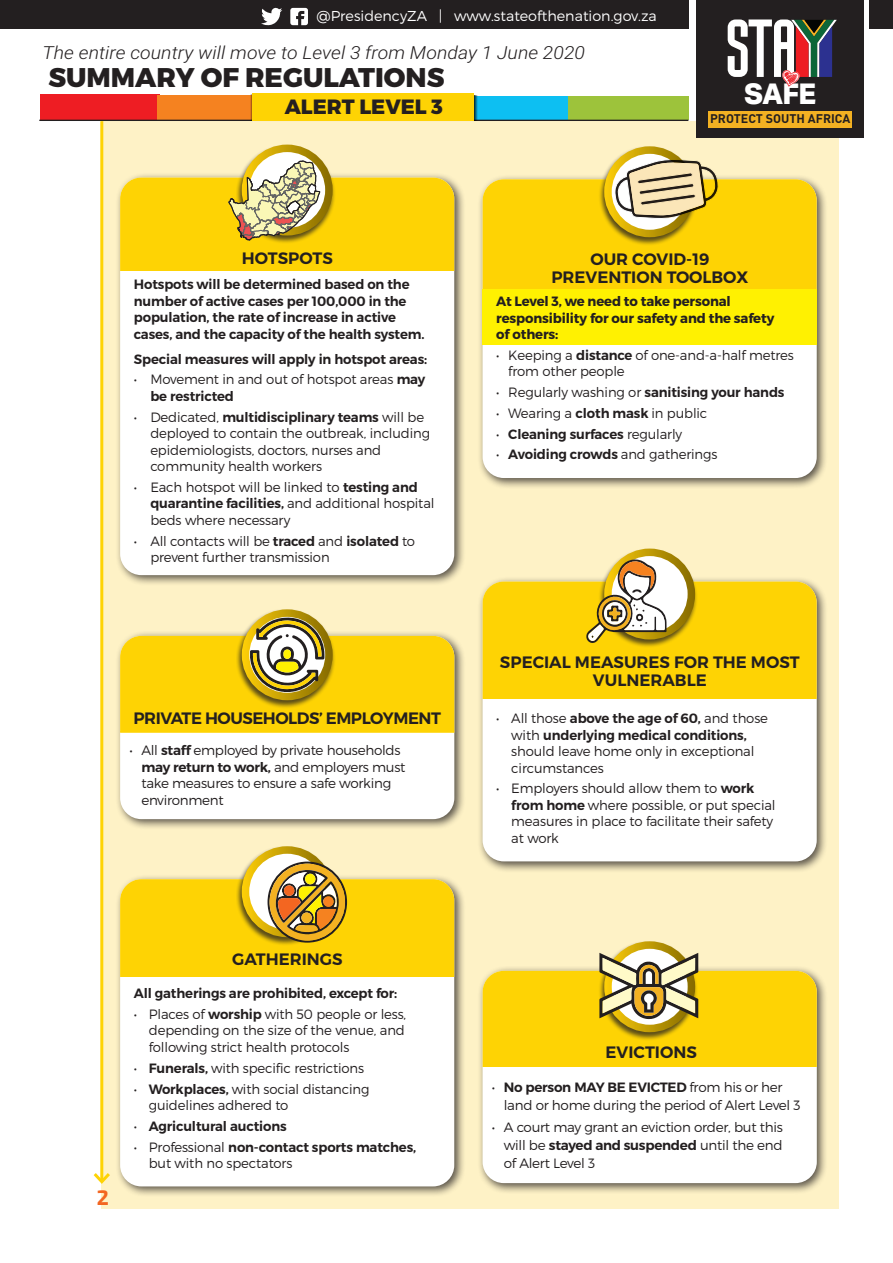
<style>
.page{position:relative;width:893px;height:1263px;background:#fff}
.page>*{position:absolute;margin:0;border:0;box-sizing:border-box;transform-origin:0 0}
.t1{font:800 28.5px "Aktiv Grotesk";color:#fff}
.t2{font:27px "Trueno Ex Bd";color:#231f20}
.t3{font:700 21px "Exo 2";color:#f36621}
.t4{font:20.7px "Trueno Ex Bd";color:#231f20}
.t5{font:italic 300 18px "Roboto";color:#231f20;scale:1.08 1}
.t6{font:16.5px/18px "Trueno S Bd";color:#231f20;text-align:center}
.t7{font:16.5px "Trueno S Bd";letter-spacing:-.03em;color:#231f20}
.t8{font:14.4px "Trueno Lt";color:#fff}
.t9{font:13.5px/16.5px "Trueno Lt";letter-spacing:-.01em;color:#231f20}
.t10{font:13.5px/16.5px "Trueno S Bd";letter-spacing:-.01em;color:#231f20}
.t11{font:13.5px/16.5px "Trueno Bd";letter-spacing:-.01em;color:#231f20}
.t12{font:700 12.45px "DIN";color:#231f20}
.s1{font-family:"Trueno S Bd"}
.s2{font-family:"Trueno Lt"}
</style>
<div class="page">
<div style="left:102px;top:121px;width:737px;height:1088px;background:#fef2c6"></div>
<div style="left:697px;top:0;width:167px;height:138px;background:#231f20"></div>
<svg style="left:728px;top:19px;width:109px;height:68px"></svg>
<div style="left:708px;top:111px;width:144px;height:16px;background:#f3b122"></div>
<div style="left:40px;top:95px;width:119px;height:25px;background:#ee1d23"></div>
<div style="left:158px;top:95px;width:140px;height:25px;background:#f58220"></div>
<div style="left:448px;top:96px;width:120px;height:23px;background:#0dbff2"></div>
<div style="left:568px;top:96px;width:120px;height:23px;background:#9dc33b"></div>
<hr style="left:100px;top:121px;width:3px;height:1061px;background:#fed304">
<svg style="left:93px;top:1170px;width:17px;height:16px"></svg>
<div style="left:0;top:0;width:688px;height:29px;background:#231f20"></div>
<hr style="left:39px;top:120px;width:649px;height:1px;background:#231f20">
<hr style="left:474px;top:96px;width:3px;height:25px;background:#231f20">
<hr style="left:250px;top:95px;width:3px;height:26px;background:#231f20">
<div style="left:253px;top:94px;width:221px;height:27px;background:#fed304"></div>
<div style="left:870px;top:0;width:23px;height:29px;background:#231f20"></div>
<svg style="left:261px;top:8px;width:21px;height:17px"></svg>
<svg style="left:290px;top:8px;width:18px;height:17px"></svg>
<div style="left:115px;top:631px;width:350px;height:199px;background:#231f20;opacity:.75"></div>
<div style="left:120px;top:636px;width:334px;height:183px;background:#fff;border-radius:21px"></div>
<div style="left:242px;top:609px;width:91px;height:91px;border:8px solid #fff;border-radius:50%"></div>
<svg style="left:120px;top:616px;width:334px;height:117px"></svg>
<div style="left:477px;top:576px;width:351px;height:297px;background:#231f20;opacity:.75"></div>
<div style="left:483px;top:581px;width:334px;height:280px;background:#fff;border-radius:21px"></div>
<div style="left:483px;top:581px;width:334px;height:117px;background:#fed304"></div>
<div style="left:598px;top:548px;width:100px;height:100px;background:#231f20;opacity:.75"></div>
<svg style="left:608px;top:552px;width:83px;height:84px"></svg>
<div style="left:604px;top:549px;width:91px;height:90px;border:8px solid #fff;border-radius:50%"></div>
<svg style="left:586px;top:557px;width:81px;height:86px"></svg>
<div style="left:115px;top:874px;width:350px;height:323px;background:#231f20;opacity:.75"></div>
<div style="left:120px;top:879px;width:334px;height:307px;background:#fff;border-radius:21px"></div>
<div style="left:120px;top:879px;width:334px;height:97px;background:#fed304"></div>
<div style="left:236px;top:845px;width:99px;height:100px;background:#231f20;opacity:.75"></div>
<svg style="left:245px;top:850px;width:84px;height:83px"></svg>
<div style="left:242px;top:846px;width:91px;height:91px;border:8px solid #fff;border-radius:50%"></div>
<svg style="left:268px;top:861px;width:79px;height:82px;background:#c19943"></svg>
<div style="left:477px;top:174px;width:351px;height:315px;background:#231f20;opacity:.75"></div>
<div style="left:483px;top:179px;width:334px;height:299px;background:#fff;border-radius:21px"></div>
<div style="left:483px;top:179px;width:334px;height:111px;background:#fed304"></div>
<div style="left:598px;top:146px;width:100px;height:100px;background:#231f20;opacity:.75"></div>
<svg style="left:608px;top:150px;width:83px;height:83px"></svg>
<div style="left:604px;top:146px;width:91px;height:91px;border:8px solid #fff;border-radius:50%"></div>
<svg style="left:614px;top:158px;width:105px;height:61px"></svg>
<div style="left:483px;top:289px;width:334px;height:56px;background:#fff101"></div>
<div style="left:115px;top:172px;width:350px;height:414px;background:#231f20;opacity:.75"></div>
<div style="left:120px;top:178px;width:334px;height:397px;background:#fff;border-radius:21px"></div>
<div style="left:120px;top:178px;width:334px;height:92px;background:#fed304"></div>
<div style="left:236px;top:144px;width:99px;height:100px;background:#231f20;opacity:.75"></div>
<svg style="left:245px;top:148px;width:84px;height:84px"></svg>
<div style="left:242px;top:145px;width:91px;height:90px;border:8px solid #fff;border-radius:50%"></div>
<svg style="left:205px;top:160px;width:116px;height:81px"></svg>
<div style="left:477px;top:965px;width:351px;height:229px;background:#231f20;opacity:.75"></div>
<div style="left:483px;top:971px;width:334px;height:212px;background:#fff;border-radius:21px"></div>
<div style="left:483px;top:971px;width:334px;height:96px;background:#fed304"></div>
<div style="left:598px;top:940px;width:100px;height:100px;background:#231f20;opacity:.75"></div>
<svg style="left:608px;top:945px;width:83px;height:83px"></svg>
<div style="left:604px;top:941px;width:91px;height:91px;border:8px solid #fff;border-radius:50%"></div>
<svg style="left:599px;top:953px;width:99px;height:66px;background:#b8aa79"></svg>
<p class="t8" style="left:317px;top:7px;width:342px">@PresidencyZA | www.stateofthenation.gov.za</p>
<p class="t5" style="left:43px;top:39px;width:504px">The entire country will move to Level 3 from Monday 1 June 2020</p>
<p class="t2" style="left:48px;top:61px;width:397px">SUMMARY OF REGULATIONS</p>
<p class="t4" style="left:285px;top:94px;width:160px">ALERT LEVEL 3</p>
<p class="t1" style="left:744px;top:76px;width:74px">SAFE</p>
<p class="t12" style="left:710px;top:111px;width:142px">PROTECT SOUTH AFRICA</p>
<p class="t6" style="left:242px;top:249px;width:92px">HOTSPOTS</p>
<p class="t10" style="left:134px;top:276px;width:292px">Hotspots will be determined based on the number of active cases per 100,000 in the population, the rate of increase in active cases, and the capacity of the health system.</p>
<p class="t10" style="left:134px;top:351px;width:295px">Special measures will apply in hotspot areas:</p>
<p class="t9" style="left:150px;top:371px;width:277px;text-indent:-16px">• Movement in and out of hotspot areas <span class="s1">may be restricted</span></p>
<p class="t9" style="left:150px;top:408px;width:281px;text-indent:-16px">• Dedicated, <span class="s1">multidisciplinary teams</span> will be deployed to contain the outbreak, including epidemiologists, doctors, nurses and community health workers</p>
<p class="t9" style="left:150px;top:479px;width:286px;text-indent:-16px">• Each hotspot will be linked to <span class="s1">testing and quarantine facilities,</span> and additional hospital beds where necessary</p>
<p class="t9" style="left:150px;top:532px;width:266px;text-indent:-16px">• All contacts will be <span class="s1">traced</span> and <span class="s1">isolated</span> to prevent further transmission</p>
<p class="t7" style="left:134px;top:707px;width:309px">PRIVATE HOUSEHOLDS’ EMPLOYMENT</p>
<p class="t9" style="left:141px;top:742px;width:266px;text-indent:-12px">• All <span class="s1">staff</span> employed by private households <span class="s1">may return to work,</span> and employers must take measures to ensure a safe working environment</p>
<p class="t3" style="left:97px;top:1185px;width:14px">2</p>
<p class="t6" style="left:232px;top:951px;width:112px">GATHERINGS</p>
<p class="t10" style="left:134px;top:985px;width:265px">All gatherings are prohibited, except for:</p>
<p class="t9" style="left:149px;top:1006px;width:259px;text-align:justify;text-indent:-15px">• Places of <span class="s1">worship</span> with 50 people or less, depending on the size of the venue, and following strict health protocols</p>
<p class="t9" style="left:134px;top:1059px;width:232px">• <span class="s1">Funerals,</span> with specific restrictions</p>
<p class="t9" style="left:149px;top:1080px;width:222px;text-indent:-15px">• <span class="s1">Workplaces,</span> with social distancing guidelines adhered to</p>
<p class="t10" style="left:134px;top:1118px;width:154px"><span class="s2">•</span> Agricultural auctions</p>
<p class="t9" style="left:149px;top:1138px;width:269px;text-indent:-15px">• Professional <span class="s1">non-contact sports matches, </span>but with no spectators</p>
<p class="t6" style="left:551px;top:251px;width:198px">OUR COVID-19<br>PREVENTION TOOLBOX</p>
<p class="t11" style="left:496px;top:293px;width:280px">At Level 3, we need to take personal responsibility for our safety and the safety of others:</p>
<p class="t9" style="left:508px;top:347px;width:287px;text-indent:-12px">• Keeping a <span class="s1">distance</span> of one-and-a-half metres from other people</p>
<p class="t9" style="left:496px;top:384px;width:290px">• Regularly washing or <span class="s1">sanitising your hands</span></p>
<p class="t9" style="left:496px;top:405px;width:213px">• Wearing a <span class="s1">cloth mask</span> in public</p>
<p class="t10" style="left:496px;top:426px;width:187px"><span class="s2">•</span> Cleaning surfaces <span class="s2">regularly</span></p>
<p class="t9" style="left:496px;top:446px;width:223px">• <span class="s1">Avoiding crowds</span> and gatherings</p>
<p class="t6" style="left:500px;top:653px;width:301px">SPECIAL MEASURES FOR THE MOST<br>VULNERABLE</p>
<p class="t9" style="left:511px;top:710px;width:258px;text-indent:-15px">• All those <span class="s1">above the age of 60,</span> and those with <span class="s1">underlying medical conditions, </span>should leave home only in exceptional circumstances</p>
<p class="t9" style="left:511px;top:780px;width:266px;text-indent:-15px">• Employers should allow them to <span class="s1">work from home</span> where possible, or put special measures in place to facilitate their safety at work</p>
<p class="t6" style="left:606px;top:1044px;width:93px">EVICTIONS</p>
<p class="t9" style="left:504px;top:1078px;width:298px;line-height:18px;text-indent:-12px">• <span class="s1">No person MAY BE EVICTED</span> from his or her land or home during the period of Alert Level 3</p>
<p class="t9" style="left:504px;top:1118px;width:281px;line-height:18px;text-align:justify;text-indent:-12px">• A court may grant an eviction order, but this will be <span class="s1">stayed and suspended</span> until the end of Alert Level 3</p>
</div>
